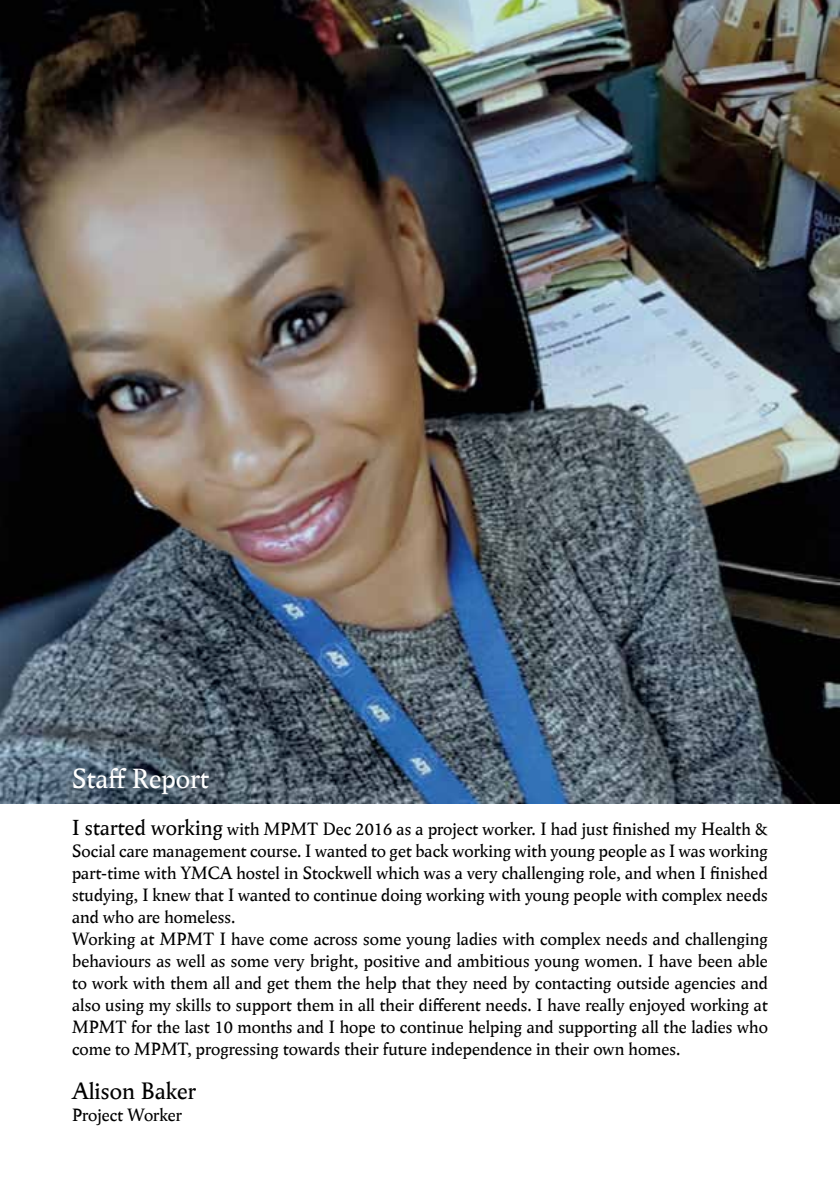
<style>
.page{position:relative;width:840px;height:1191px;background:#fff}
.page>*{position:absolute;margin:0;border:0;box-sizing:border-box;transform-origin:0 0}
.t1{font:28px "Wolpe Pegasus";color:#fff}
.t2{font:24px "Wolpe Pegasus";color:#000}
.t3{font:18px/22px "Wolpe Pegasus";color:#000}
.s1{font-size:22px}
</style>
<div class="page">
<img style="left:0;top:0;width:839px;height:803px">
<h1 class="t1" style="left:72px;top:760px;width:139px">Staff Report</h1>
<p class="t3" style="left:72px;top:817px;width:697px"><span class="s1">I started working</span> with MPMT Dec 2016 as a project worker. I had just finished my Health &amp; Social care management course. I wanted to get back working with young people as I was working part-time with YMCA hostel in Stockwell which was a very challenging role, and when I finished studying, I knew that I wanted to continue doing working with young people with complex needs and who are homeless.<br>Working at MPMT I have come across some young ladies with complex needs and challenging behaviours as well as some very bright, positive and ambitious young women. I have been able to work with them all and get them the help that they need by contacting outside agencies and also using my skills to support them in all their different needs. I have really enjoyed working at MPMT for the last 10 months and I hope to continue helping and supporting all the ladies who come to MPMT, progressing towards their future independence in their own homes.</p>
<h2 class="t2" style="left:72px;top:1075px;width:126px">Alison Baker</h2>
<p class="t3" style="left:72px;top:1103px;width:111px">Project Worker</p>
</div>
